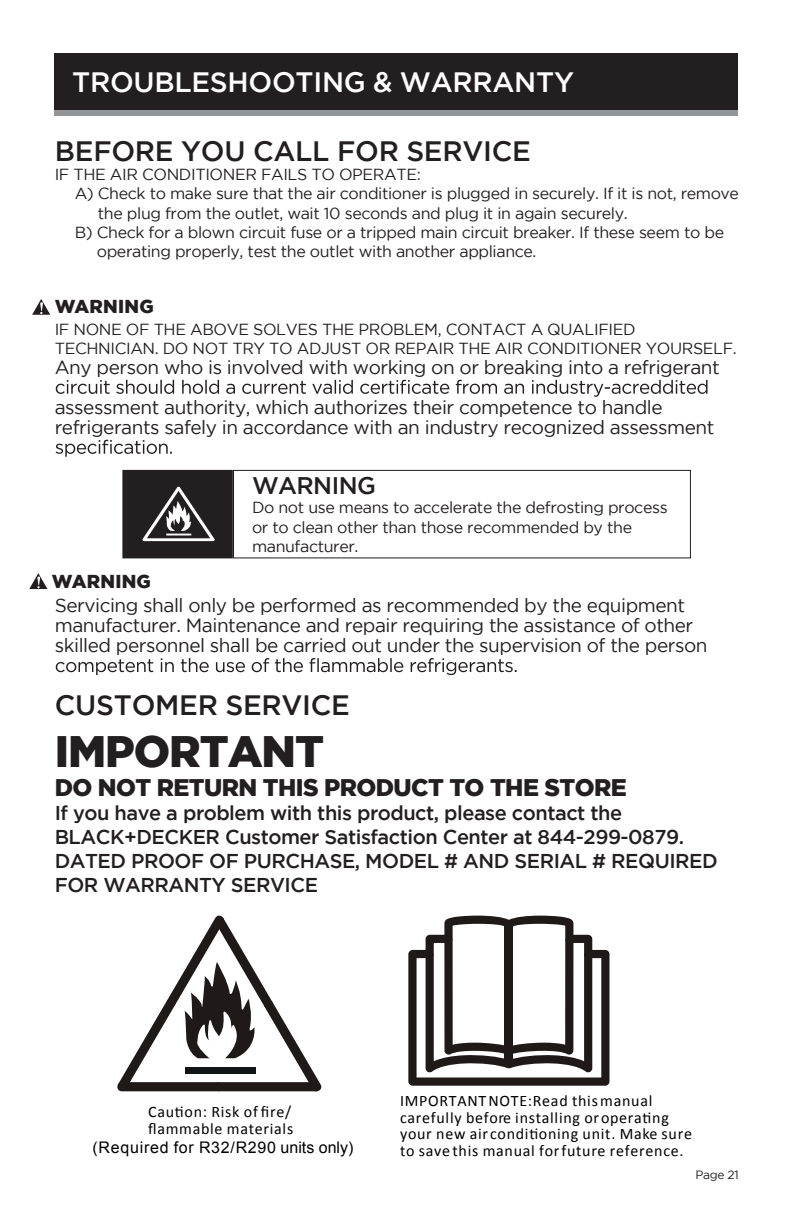
<style>
.page{position:relative;width:792px;height:1224px;background:#fff}
.page>*{position:absolute;margin:0;border:0;box-sizing:border-box;transform-origin:0 0}
.t1{font:900 44px "Gotham";letter-spacing:-.025em;color:#231f20}
.t2{font:500 28px "Gotham";letter-spacing:-.01em;color:#231f20}
.t3{font:500 28px "Gotham";letter-spacing:-.01em;color:#fff}
.t4{font:900 24px "Gotham";letter-spacing:-.025em;color:#231f20}
.t5{font:500 24px "Gotham";letter-spacing:-.025em;color:#231f20}
.t6{font:500 20px/24px "Gotham";letter-spacing:-.025em;color:#231f20}
.t7{font:19px/20px "Gotham";letter-spacing:-.025em;color:#231f20}
.t8{font:900 18.6px "Gotham";letter-spacing:.015em;color:#231f20}
.t9{font:16px/19.2px "Gotham";letter-spacing:-.025em;color:#231f20}
.t10{font:16px/16.8px "Calibri";letter-spacing:.045em;color:#000}
.t11{font:16px "Arial";letter-spacing:.045em;color:#000}
.t12{font:12px "Gotham";letter-spacing:-.025em;color:#231f20}
</style>
<div class="page">
<div style="left:54px;top:105px;width:684px;height:10px;background:#939598"></div>
<div style="left:54px;top:53px;width:684px;height:57px;background:#231f20"></div>
<svg style="left:56px;top:380px;width:652px;height:17px"></svg>
<svg style="left:56px;top:440px;width:116px;height:17px"></svg>
<svg style="left:56px;top:658px;width:461px;height:17px"></svg>
<div style="left:233px;top:470px;width:458px;height:88px;border:1px solid #231f20"></div>
<svg style="left:122px;top:470px;width:111px;height:88px;background:#3a3637"></svg>
<svg style="left:408px;top:916px;width:202px;height:170px"></svg>
<div style="left:505px;top:925px;width:8px;height:139px;background:#1f1a17"></div>
<svg style="left:117px;top:916px;width:204px;height:175px"></svg>
<div style="left:185px;top:1067px;width:70px;height:6px;background:#111415"></div>
<svg style="left:32px;top:299px;width:18px;height:16px"></svg>
<svg style="left:29px;top:573px;width:18px;height:16px"></svg>
<h2 class="t3" style="left:72px;top:66px;width:503px">TROUBLESHOOTING &amp; WARRANTY</h2>
<h2 class="t2" style="left:55px;top:135px;width:477px">BEFORE YOU CALL FOR SERVICE</h2>
<p class="t9" style="left:55px;top:165px;width:368px">IF THE AIR CONDITIONER FAILS TO OPERATE:</p>
<p class="t9" style="left:75px;top:184px;width:666px">A) Check to make sure that the air conditioner is plugged in securely. If it is not, remove</p>
<p class="t9" style="left:98px;top:203px;width:531px">the plug from the outlet, wait 10 seconds and plug it in again securely.</p>
<p class="t9" style="left:75px;top:222px;width:651px">B) Check for a blown circuit fuse or a tripped main circuit breaker. If these seem to be</p>
<p class="t9" style="left:97px;top:241px;width:441px">operating properly, test the outlet with another appliance.</p>
<p class="t8" style="left:55px;top:296px;width:101px">WARNING</p>
<p class="t9" style="left:55px;top:319px;width:684px">IF NONE OF THE ABOVE SOLVES THE PROBLEM, CONTACT A QUALIFIED<br>TECHNICIAN. DO NOT TRY TO ADJUST OR REPAIR THE AIR CONDITIONER YOURSELF.</p>
<p class="t7" style="left:55px;top:347px;width:667px;line-height:40px">Any person who is involved with working on or breaking into a refrigerant assessment authority, which authorizes their competence to handle</p>
<p class="t7" style="left:55px;top:417px;width:661px">refrigerants safely in accordance with an industry recognized assessment</p>
<p class="t8" style="left:52px;top:570px;width:101px">WARNING</p>
<h3 class="t5" style="left:252px;top:472px;width:125px">WARNING</h3>
<p class="t9" style="left:252px;top:498px;width:417px">Do not use means to accelerate the defrosting process or to clean other than those recommended by the manufacturer.</p>
<p class="t7" style="left:55px;top:595px;width:654px">Servicing shall only be performed as recommended by the equipment manufacturer. Maintenance and repair requiring the assistance of other skilled personnel shall be carried out under the supervision of the person</p>
<h2 class="t2" style="left:55px;top:689px;width:297px">CUSTOMER SERVICE</h2>
<h1 class="t1" style="left:55px;top:726px;width:271px">IMPORTANT</h1>
<h3 class="t4" style="left:55px;top:774px;width:574px">DO NOT RETURN THIS PRODUCT TO THE STORE</h3>
<p class="t6" style="left:55px;top:801px;width:665px">If you have a problem with this product, please contact the BLACK+DECKER Customer Satisfaction Center at 844-299-0879.<br>DATED PROOF OF PURCHASE, MODEL # AND SERIAL # REQUIRED FOR WARRANTY SERVICE</p>
<p class="t10" style="left:148px;top:1103px;width:147px">Caution: Risk of fire/ flammable materials</p>
<p class="t11" style="left:93px;top:1137px;width:262px">(Required for R32/R290 units only)</p>
<p class="t10" style="left:400px;top:1092px;width:293px">IMPORTANTNOTE:Read thismanual carefully before installing oroperating your new airconditioning unit. Make sure to savethis manual forfuture reference.</p>
<p class="t12" style="left:695px;top:1168px;width:45px">Page 21</p>
</div>
